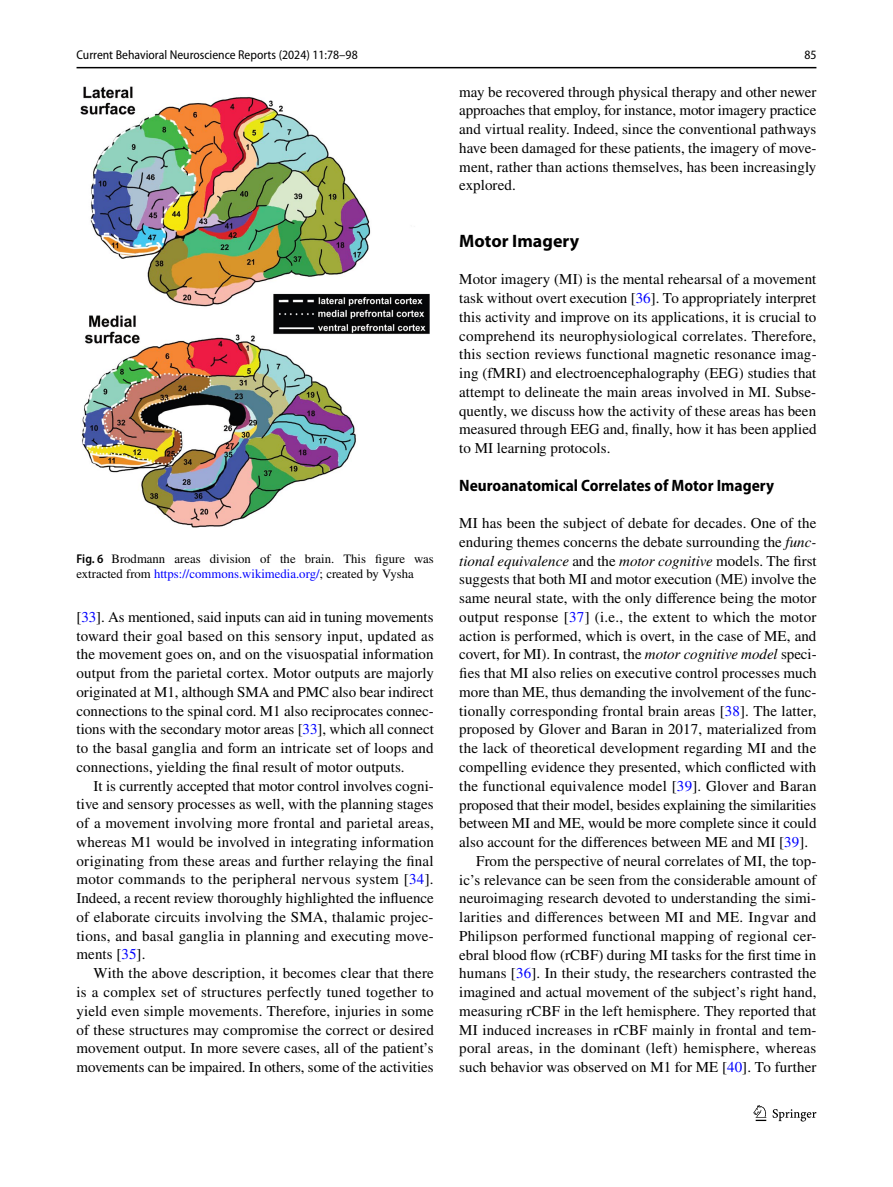
<style>
.page{position:relative;width:893px;height:1187px;background:#fff}
.page>*{position:absolute;margin:0;border:0;box-sizing:border-box;transform-origin:0 0}
.t1{font:700 18px "Myriad Pro";color:#000}
.t2{font:700 semi-condensed 16.5px "Myriad Pro";color:#000}
.t3{font:15px/18.8px "STIX";letter-spacing:.005em;color:#000;text-align:justify}
.t4{font:italic 15px "STIX";color:#000}
.t5{font:15px "STIX";letter-spacing:.025em;color:#000}
.t6{font:12.75px/15px "STIX";color:#000}
.t7{font:semi-condensed 12.75px "Myriad Pro";color:#000}
.s1{font-family:"Myriad Pro";font-weight:600;font-stretch:semi-condensed}
.s2{color:#00f}
.s3{font-style:italic}
.s4{font-style:normal}
</style>
<div class="page">
<hr style="left:77px;top:67px;width:739px;height:1px;background:#000">
<svg style="left:753px;top:1105px;width:13px;height:15px"></svg>
<svg style="left:773px;top:1109px;width:43px;height:12px"></svg>
<img style="left:81px;top:87px;width:348px;height:440px">
<p class="t7" style="left:77px;top:48px;width:283px">Current Behavioral Neuroscience Reports (2024) 11:78–98</p>
<p class="t7" style="left:804px;top:48px;width:14px">85</p>
<p class="t6" style="left:77px;top:551px;width:359px"><span class="s1">Fig. 6</span> Brodmann areas division of the brain. This figure was extracted from <span class="s2">https://commons.wikimedia.org/</span>; created by Vysha</p>
<p class="t3" style="left:77px;top:608px;width:359px">[<span class="s2">33</span>]. As mentioned, said inputs can aid in tuning movements toward their goal based on this sensory input, updated as the movement goes on, and on the visuospatial information output from the parietal cortex. Motor outputs are majorly originated at M1, although SMA and PMC also bear indirect connections to the spinal cord. M1 also reciprocates connec&shy;tions with the secondary motor areas [<span class="s2">33</span>], which all connect to the basal ganglia and form an intricate set of loops and connections, yielding the final result of motor outputs.</p>
<p class="t3" style="left:77px;top:777px;width:359px;text-indent:17px">It is currently accepted that motor control involves cogni&shy;tive and sensory processes as well, with the planning stages of a movement involving more frontal and parietal areas, whereas M1 would be involved in integrating information originating from these areas and further relaying the final motor commands to the peripheral nervous system [<span class="s2">34</span>].<br>Indeed, a recent review thoroughly highlighted the influence of elaborate circuits involving the SMA, thalamic projec&shy;tions, and basal ganglia in planning and executing move&shy;ments [<span class="s2">35</span>].</p>
<p class="t3" style="left:77px;top:964px;width:359px;text-indent:17px">With the above description, it becomes clear that there is a complex set of structures perfectly tuned together to yield even simple movements. Therefore, injuries in some of these structures may compromise the correct or desired movement output. In more severe cases, all of the patient’s movements can be impaired. In others, some of the activities</p>
<p class="t3" style="left:459px;top:83px;width:359px">may be recovered through physical therapy and other newer approaches that employ, for instance, motor imagery practice and virtual reality. Indeed, since the conventional pathways have been damaged for these patients, the imagery of move&shy;ment, rather than actions themselves, has been increasingly explored.</p>
<p class="t1" style="left:459px;top:229px;width:121px">Motor Imagery</p>
<p class="t3" style="left:459px;top:271px;width:359px">Motor imagery (MI) is the mental rehearsal of a movement task without overt execution [<span class="s2">36</span>]. To appropriately interpret this activity and improve on its applications, it is crucial to comprehend its neurophysiological correlates. Therefore, this section reviews functional magnetic resonance imag&shy;ing (fMRI) and electroencephalography (EEG) studies that attempt to delineate the main areas involved in MI. Subse&shy;quently, we discuss how the activity of these areas has been measured through EEG and, finally, how it has been applied to MI learning protocols.</p>
<p class="t2" style="left:459px;top:476px;width:316px">Neuroanatomical Correlates of Motor Imagery</p>
<p class="t3" style="left:459px;top:514px;width:359px">MI has been the subject of debate for decades. One of the</p>
<p class="t3" style="left:459px;top:533px;width:359px">enduring themes concerns the debate surrounding the <span class="s3">func-</span></p>
<p class="t4" style="left:459px;top:550px;width:359px">tional equivalence <span class="s4">and the</span> motor cognitive <span class="s4">models. The first</span></p>
<p class="t3" style="left:459px;top:571px;width:359px">suggests that both MI and motor execution (ME) involve the</p>
<p class="t3" style="left:459px;top:589px;width:359px">same neural state, with the only difference being the motor</p>
<p class="t3" style="left:459px;top:608px;width:359px">output response [<span class="s2">37</span>] (i.e., the extent to which the motor</p>
<p class="t3" style="left:459px;top:627px;width:359px">action is performed, which is overt, in the case of ME, and</p>
<p class="t3" style="left:459px;top:646px;width:359px">covert, for MI). In contrast, the <span class="s3">motor cognitive model</span> speci-</p>
<p class="t3" style="left:459px;top:664px;width:359px">fies that MI also relies on executive control processes much</p>
<p class="t3" style="left:459px;top:683px;width:359px">more than ME, thus demanding the involvement of the func-</p>
<p class="t3" style="left:459px;top:702px;width:359px">tionally corresponding frontal brain areas [<span class="s2">38</span>]. The latter,</p>
<p class="t3" style="left:459px;top:721px;width:359px">proposed by Glover and Baran in 2017, materialized from</p>
<p class="t3" style="left:459px;top:739px;width:359px">the lack of theoretical development regarding MI and the</p>
<p class="t3" style="left:459px;top:758px;width:359px">compelling evidence they presented, which conflicted with</p>
<p class="t3" style="left:459px;top:777px;width:359px">the functional equivalence model [<span class="s2">39</span>]. Glover and Baran</p>
<p class="t3" style="left:459px;top:796px;width:359px">proposed that their model, besides explaining the similarities</p>
<p class="t3" style="left:459px;top:814px;width:359px">between MI and ME, would be more complete since it could</p>
<p class="t3" style="left:459px;top:833px;width:350px">also account for the differences between ME and MI [<span class="s2">39</span>].</p>
<p class="t3" style="left:476px;top:852px;width:342px">From the perspective of neural correlates of MI, the top-</p>
<p class="t3" style="left:459px;top:871px;width:359px">ic’s relevance can be seen from the considerable amount of</p>
<p class="t3" style="left:459px;top:889px;width:358px">neuroimaging research devoted to understanding the simi-</p>
<p class="t3" style="left:459px;top:908px;width:359px">larities and differences between MI and ME. Ingvar and</p>
<p class="t3" style="left:459px;top:927px;width:359px">Philipson performed functional mapping of regional cer-</p>
<p class="t3" style="left:459px;top:946px;width:358px">ebral blood flow (rCBF) during MI tasks for the first time in</p>
<p class="t3" style="left:459px;top:964px;width:359px">humans [<span class="s2">36</span>]. In their study, the researchers contrasted the</p>
<p class="t3" style="left:459px;top:983px;width:359px">imagined and actual movement of the subject’s right hand,</p>
<p class="t3" style="left:459px;top:1002px;width:359px">measuring rCBF in the left hemisphere. They reported that</p>
<p class="t3" style="left:459px;top:1021px;width:359px">MI induced increases in rCBF mainly in frontal and tem-</p>
<p class="t5" style="left:459px;top:1037px;width:359px">poral areas, in the dominant (left) hemisphere, whereas</p>
<p class="t3" style="left:459px;top:1058px;width:359px">such behavior was observed on M1 for ME [<span class="s2">40</span>]. To further</p>
</div>
